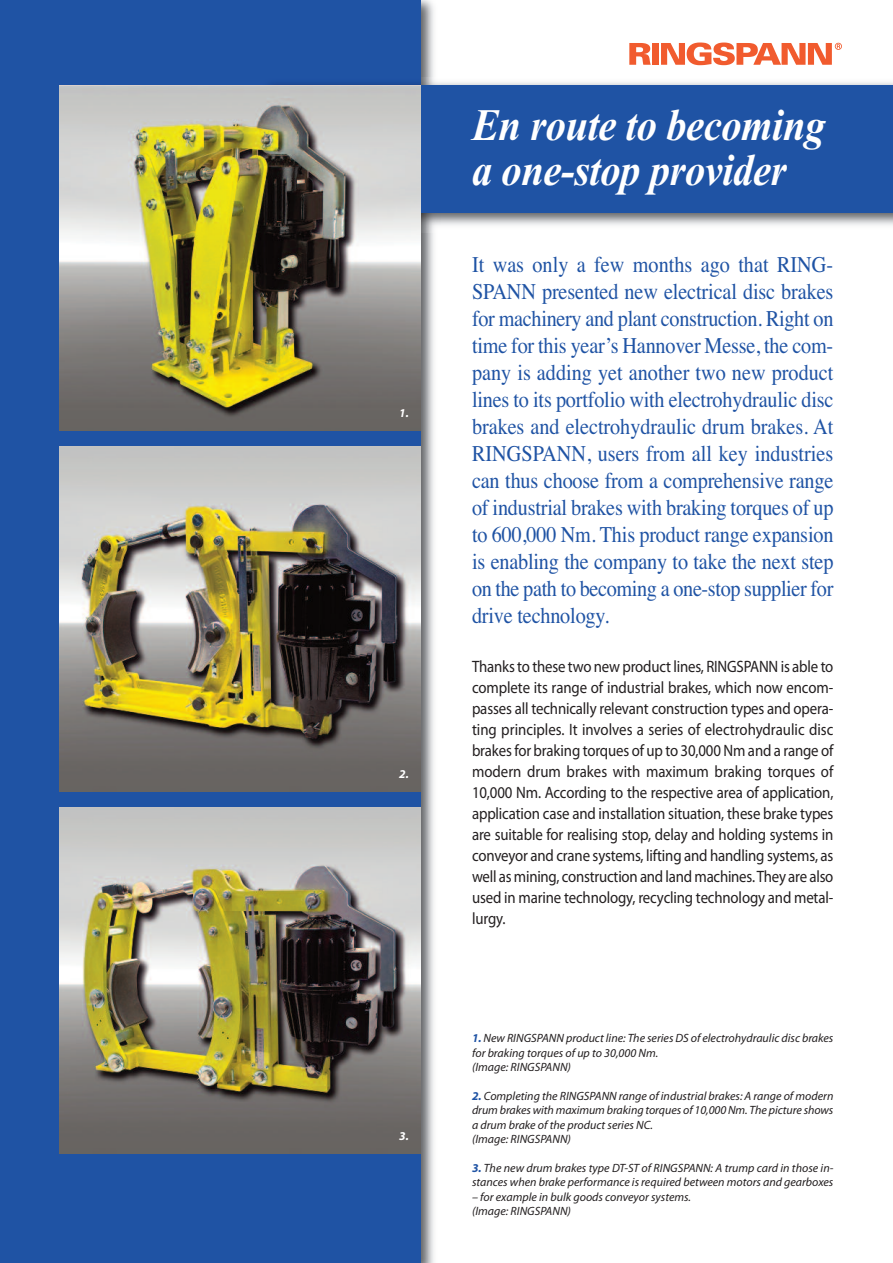
<style>
.page{position:relative;width:893px;height:1263px;background:#fff}
.page>*{position:absolute;margin:0;border:0;box-sizing:border-box;transform-origin:0 0}
.t1{font:italic 700 45px/45px "Times New Roman";letter-spacing:-.01em;color:#fff;scale:.9 1}
.t2{font:22.5px/27px "Times";letter-spacing:-.02em;color:#1f53a4;text-align:justify;scale:.9 1}
.t3{font:16.5px/21px "Myriad Pro";letter-spacing:-.01em;color:#231f20;text-align:justify;scale:.9 1}
.t4{font:italic 12px/14.4px "Myriad Pro";color:#231f20}
.t5{font:italic 700 12px "Myriad Pro";color:#fff}
.s1{font-weight:700;color:#1f53a4}
</style>
<div class="page">
<img style="left:421px;top:0;width:13px;height:1263px">
<div style="left:0;top:0;width:421px;height:1263px;background:#1f53a4"></div>
<div style="left:266px;top:85px;width:627px;height:128px;background:#1f53a4"></div>
<svg style="left:629px;top:43px;width:22px;height:22px"></svg>
<div style="left:652px;top:43px;width:7px;height:22px;background:#f15b2e"></div>
<svg style="left:661px;top:43px;width:181px;height:22px"></svg>
<img style="left:60px;top:85px;width:361px;height:345px">
<img style="left:60px;top:446px;width:361px;height:346px">
<img style="left:60px;top:808px;width:361px;height:345px">
<p class="t5" style="left:399px;top:408px;width:11px">1.</p>
<p class="t5" style="left:399px;top:770px;width:11px">2.</p>
<p class="t5" style="left:399px;top:1131px;width:11px">3.</p>
<h1 class="t1" style="left:472px;top:102px;width:394px">En route to becoming a one-stop provider</h1>
<p class="t2" style="left:472px;top:251px;width:403px">It was only a few months ago that RING-SPANN presented new electrical disc brakes for machinery and plant construction. Right on time for this year’s Hannover Messe, the com&shy;pany is adding yet another two new product lines to its portfolio with electrohydraulic disc brakes and electrohydraulic drum brakes. At RINGSPANN, users from all key industries can thus choose from a comprehensive range of industrial brakes with braking torques of up to 600,000 Nm. This product range expansion is enabling the company to take the next step on the path to becoming a one-stop supplier for drive technology.</p>
<p class="t3" style="left:472px;top:657px;width:403px">Thanks to these two new product lines, RINGSPANN is able to complete its range of industrial brakes, which now encom&shy;passes all technically relevant construction types and opera&shy;ting principles. It involves a series of electrohydraulic disc brakes for braking torques of up to 30,000 Nm and a range of modern drum brakes with maximum braking torques of 10,000 Nm. According to the respective area of application, application case and installation situation, these brake types are suitable for realising stop, delay and holding systems in conveyor and crane systems, lifting and handling systems, as well as mining, construction and land machines.They are also used in marine technology, recycling technology and metal&shy;lurgy.</p>
<p class="t4" style="left:472px;top:1032px;width:363px"><span class="s1">1.</span> New RINGSPANN product line: The series DS of electrohydraulic disc brakes for braking torques of up to 30,000 Nm.<br>(Image: RINGSPANN)</p>
<p class="t4" style="left:472px;top:1090px;width:363px"><span class="s1">2.</span> Completing the RINGSPANN range of industrial brakes: A range of modern drum brakes with maximum braking torques of 10,000Nm. The picture shows a drum brake of the product series NC.<br>(Image: RINGSPANN)</p>
<p class="t4" style="left:472px;top:1162px;width:363px"><span class="s1">3.</span> The new drum brakes type DT-ST of RINGSPANN: A trump card in those in&shy;stances when brake performance is required between motors and gearboxes</p>
<p class="t4" style="left:472px;top:1190px;width:221px">– for example in bulk goods conveyor systems. (Image: RINGSPANN)</p>
</div>
